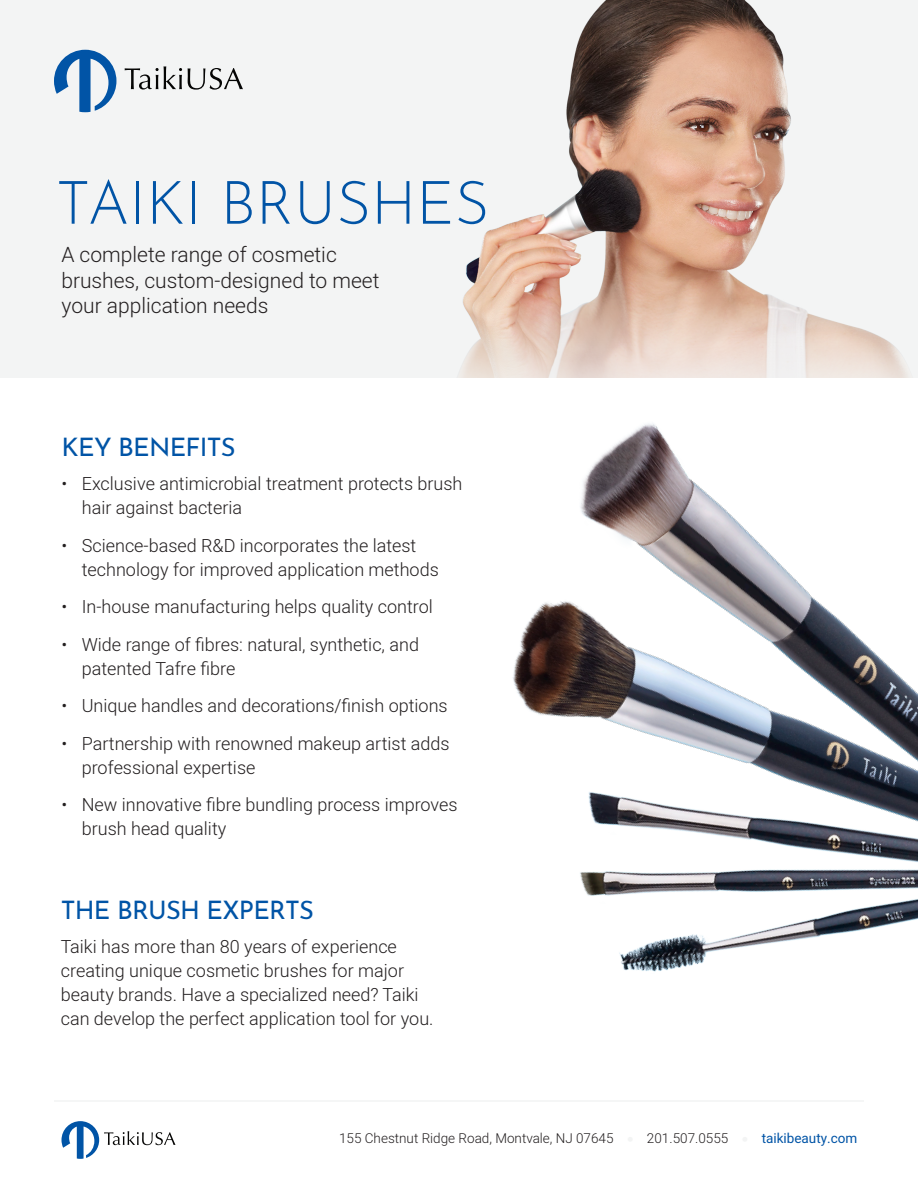
<style>
.page{position:relative;width:918px;height:1188px;background:#fff}
.page>*{position:absolute;margin:0;border:0;box-sizing:border-box;transform-origin:0 0}
.Sell_Sheet_Title{font:300 60px "Josefin Sans";color:#0154a6}
.Section_Header{font:25.5px "Josefin Sans";letter-spacing:-.03em;color:#0154a6}
.Subheadline{font:300 21px/25.5px "Heebo";color:#231f20}
.Body_Copy{font:300 18px/24px "Heebo";color:#231f20}
.t1{font:300 13.5px "Heebo";color:#231f20}
.s1{font-family:"Nunito Sans";color:#f3f4f4}
.s2{font-weight:400;color:#0154a6}
</style>
<div class="page">
<hr style="left:54px;top:1100px;width:810px;height:2px;background:#f3f4f4">
<svg style="left:62px;top:1121px;width:113px;height:38px"></svg>
<div style="left:0;top:0;width:918px;height:378px;background:#f3f4f4"></div>
<svg style="left:125px;top:66px;width:57px;height:24px"></svg>
<svg style="left:188px;top:68px;width:55px;height:22px"></svg>
<svg style="left:54px;top:50px;width:62px;height:62px"></svg>
<img style="left:480px;top:0;width:311px;height:255px">
<img style="left:459px;top:255px;width:450px;height:207px">
<img style="left:512px;top:462px;width:280px;height:255px">
<img style="left:573px;top:576px;width:345px;height:396px">
<p class="Sell_Sheet_Title" style="left:56px;top:156px;width:435px">TAIKI BRUSHES</p>
<p class="Subheadline" style="left:61px;top:241px;width:320px">A complete range of cosmetic brushes, custom-designed to meet your application needs</p>
<p class="Section_Header" style="left:62px;top:426px;width:176px">KEY BENEFITS</p>
<p class="Body_Copy" style="left:82px;top:472px;width:382px;text-indent:-20px">• Exclusive antimicrobial treatment protects brush hair against bacteria</p>
<p class="Body_Copy" style="left:82px;top:533px;width:359px;text-indent:-20px">• Science-based R&amp;D incorporates the latest technology for improved application methods</p>
<p class="Body_Copy" style="left:62px;top:595px;width:373px">• In-house manufacturing helps quality control</p>
<p class="Body_Copy" style="left:82px;top:632px;width:339px;text-indent:-20px">• Wide range of fibres: natural, synthetic, and patented Tafre fibre</p>
<p class="Body_Copy" style="left:62px;top:694px;width:388px">• Unique handles and decorations/finish options</p>
<p class="Body_Copy" style="left:82px;top:731px;width:369px;text-indent:-20px">• Partnership with renowned makeup artist adds professional expertise</p>
<p class="Body_Copy" style="left:82px;top:793px;width:377px;text-indent:-20px">• New innovative fibre bundling process improves brush head quality</p>
<p class="Section_Header" style="left:61px;top:889px;width:255px">THE BRUSH EXPERTS</p>
<p class="Body_Copy" style="left:61px;top:934px;width:374px">Taiki has more than 80 years of experience creating unique cosmetic brushes for major beauty brands. Have a specialized need? Taiki can develop the perfect application tool for you.</p>
<p class="t1" style="left:339px;top:1129px;width:520px">155 Chestnut Ridge Road, Montvale, NJ 07645 <span class="s1">•</span> 201.507.0555 <span class="s1">•</span> <span class="s2">taikibeauty.com</span></p>
</div>
